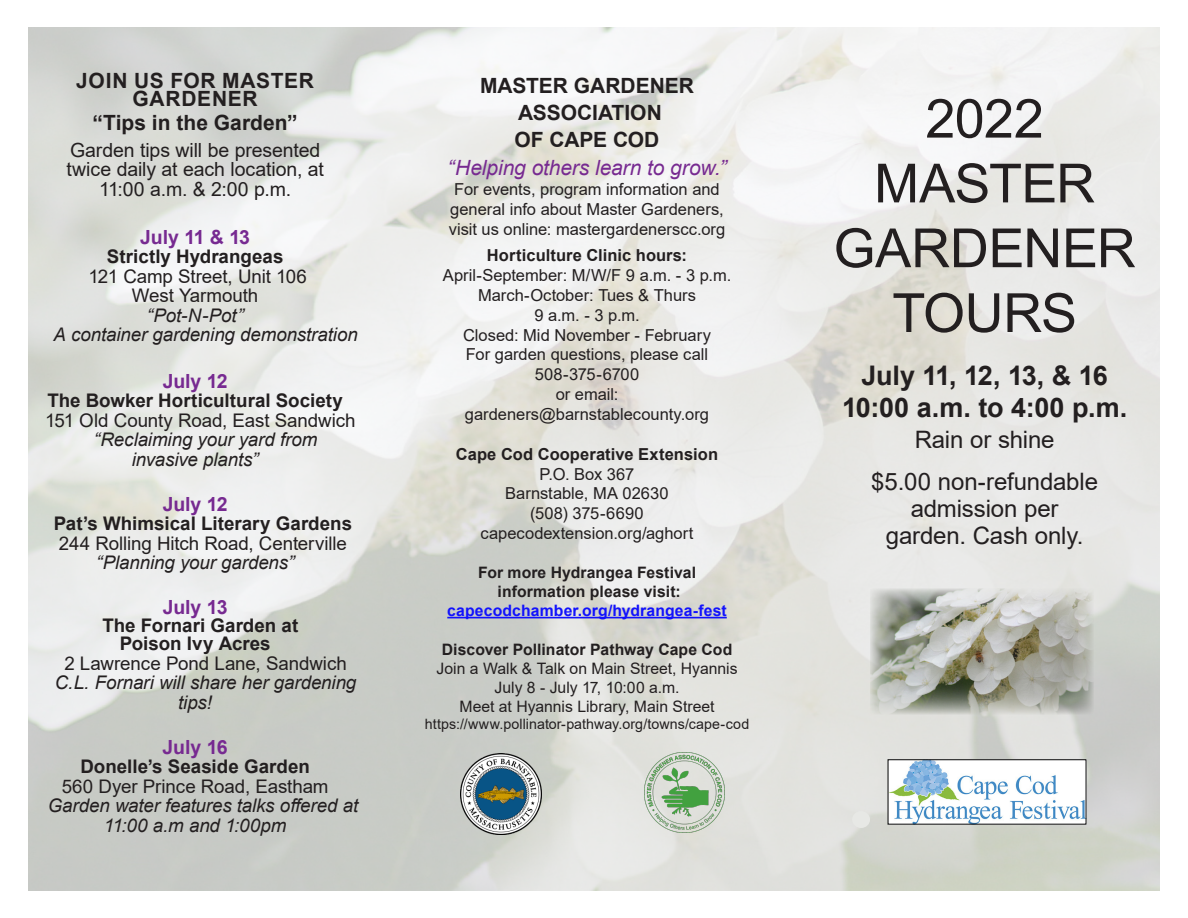
<style>
.page{position:relative;width:1188px;height:918px;background:#fff}
.page>*{position:absolute;margin:0;border:0;box-sizing:border-box;transform-origin:0 0}
.t1{font:54px "Arial";letter-spacing:-.01em;color:#231f20}
.t2{font:700 27px "Arial";letter-spacing:-.01em;color:#231f20}
.t3{font:700 27px "Arial";letter-spacing:-.04em;color:#231f20}
.t4{font:24px "Arial";letter-spacing:-.01em;color:#231f20}
.t5{font:700 21px "Arial";color:#231f20}
.t6{font:italic 21px "Arial";letter-spacing:-.005em;color:#772a91}
.t7{font:700 21px/18px "Arial";letter-spacing:.035em;color:#231f20;text-align:center}
.t8{font:19.5px "Arial";letter-spacing:-.005em;color:#231f20}
.t9{font:700 19.5px "Arial";letter-spacing:-.005em;color:#772a91}
.t10{font:italic 18.75px/19.5px "Arial";letter-spacing:-.005em;color:#231f20}
.t11{font:18.75px "Arial";letter-spacing:-.005em;color:#231f20}
.t12{font:700 18.75px "Arial";color:#231f20}
.t13{font:16.5px "Arial";color:#231f20}
.t14{font:700 16.5px "Arial";letter-spacing:.005em;color:#231f20}
.t15{font:15.75px "Arial";color:#231f20}
.t16{font:700 15.75px "Arial";letter-spacing:.005em;color:#231f20}
.t17{font:700 15.75px "Arial";letter-spacing:.01em;color:#1212fd}
.t18{font:14.25px "Arial";letter-spacing:.005em;color:#231f20}
</style>
<div class="page">
<img style="left:28px;top:27px;width:1132px;height:864px">
<img style="left:870px;top:589px;width:224px;height:126px">
<img style="left:645px;top:753px;width:80px;height:80px">
<hr style="left:447px;top:617px;width:280px;height:1px;background:#1212fd">
<img style="left:460px;top:754px;width:81px;height:81px">
<img style="left:890px;top:761px;width:194px;height:62px">
<div style="left:888px;top:759px;width:198px;height:66px;border:1px solid #000"></div>
<div style="left:852px;top:811px;width:18px;height:17px;background:#e7e8e5;border-radius:50%"></div>
<p class="t7" style="left:76px;top:72px;width:239px">JOIN US FOR MASTER<br>GARDENER</p>
<p class="t5" style="left:93px;top:108px;width:207px">“Tips in the Garden”</p>
<p class="t8" style="left:70px;top:136px;width:252px">Garden tips will be presented</p>
<p class="t8" style="left:66px;top:156px;width:259px">twice daily at each location, at</p>
<p class="t8" style="left:99px;top:175px;width:193px">11:00 a.m. &amp; 2:00 p.m.</p>
<p class="t9" style="left:140px;top:223px;width:111px">July 11 &amp; 13</p>
<p class="t12" style="left:107px;top:243px;width:178px">Strictly Hydrangeas</p>
<p class="t11" style="left:89px;top:263px;width:220px">121 Camp Street, Unit 106</p>
<p class="t11" style="left:132px;top:283px;width:128px">West Yarmouth</p>
<p class="t10" style="left:147px;top:306px;width:99px">“Pot-N-Pot”</p>
<p class="t10" style="left:53px;top:325px;width:306px">A container gardening demonstration</p>
<p class="t9" style="left:163px;top:367px;width:66px">July 12</p>
<p class="t12" style="left:47px;top:387px;width:297px">The Bowker Horticultural Society</p>
<p class="t11" style="left:45px;top:407px;width:312px">151 Old County Road, East Sandwich</p>
<p class="t10" style="left:94px;top:430px;width:225px">“Reclaiming your yard from</p>
<p class="t10" style="left:132px;top:450px;width:128px">invasive plants”</p>
<p class="t9" style="left:163px;top:490px;width:66px">July 12</p>
<p class="t12" style="left:54px;top:510px;width:300px">Pat’s Whimsical Literary Gardens</p>
<p class="t11" style="left:59px;top:530px;width:290px">244 Rolling Hitch Road, Centerville</p>
<p class="t10" style="left:96px;top:553px;width:200px">“Planning your gardens”</p>
<p class="t9" style="left:163px;top:594px;width:66px">July 13</p>
<p class="t12" style="left:102px;top:612px;width:197px">The Fornari Garden at</p>
<p class="t12" style="left:120px;top:630px;width:153px">Poison Ivy Acres</p>
<p class="t11" style="left:64px;top:650px;width:284px">2 Lawrence Pond Lane, Sandwich</p>
<p class="t10" style="left:178px;top:673px;width:180px;text-indent:-123px">C.L. Fornari will share her gardening tips!</p>
<p class="t9" style="left:163px;top:733px;width:67px">July 16</p>
<p class="t12" style="left:80px;top:753px;width:231px">Donelle’s Seaside Garden</p>
<p class="t11" style="left:62px;top:773px;width:268px">560 Dyer Prince Road, Eastham</p>
<p class="t10" style="left:48px;top:796px;width:312px">Garden water features talks offered at</p>
<p class="t10" style="left:104px;top:816px;width:184px">11:00 a.m and 1:00pm</p>
<p class="t5" style="left:480px;top:71px;width:216px">MASTER GARDENER</p>
<p class="t5" style="left:518px;top:98px;width:145px">ASSOCIATION</p>
<p class="t5" style="left:515px;top:125px;width:146px">OF CAPE COD</p>
<p class="t6" style="left:448px;top:154px;width:280px">“Helping others learn to grow.”</p>
<p class="t13" style="left:454px;top:178px;width:267px">For events, program information and</p>
<p class="t13" style="left:450px;top:198px;width:275px">general info about Master Gardeners,</p>
<p class="t13" style="left:449px;top:218px;width:278px">visit us online: mastergardenerscc.org</p>
<p class="t14" style="left:487px;top:244px;width:202px">Horticulture Clinic hours:</p>
<p class="t13" style="left:443px;top:264px;width:290px">April-September: M/W/F 9 a.m. - 3 p.m.</p>
<p class="t13" style="left:478px;top:284px;width:220px">March-October: Tues &amp; Thurs</p>
<p class="t13" style="left:534px;top:304px;width:107px">9 a.m. - 3 p.m.</p>
<p class="t13" style="left:463px;top:323px;width:249px">Closed: Mid November - February</p>
<p class="t13" style="left:466px;top:343px;width:244px">For garden questions, please call</p>
<p class="t13" style="left:535px;top:363px;width:106px">508-375-6700</p>
<p class="t13" style="left:556px;top:383px;width:64px">or email:</p>
<p class="t13" style="left:465px;top:403px;width:246px">gardeners@barnstablecounty.org</p>
<p class="t14" style="left:456px;top:442px;width:264px">Cape Cod Cooperative Extension</p>
<p class="t13" style="left:540px;top:462px;width:96px">P.O. Box 367</p>
<p class="t13" style="left:505px;top:482px;width:165px">Barnstable, MA 02630</p>
<p class="t13" style="left:530px;top:502px;width:115px">(508) 375-6690</p>
<p class="t13" style="left:481px;top:522px;width:214px">capecodextension.org/aghort</p>
<p class="t16" style="left:478px;top:562px;width:220px">For more Hydrangea Festival</p>
<p class="t16" style="left:498px;top:580px;width:185px">information please visit:</p>
<p class="t17" style="left:447px;top:599px;width:281px">capecodchamber.org/hydrangea-fest</p>
<p class="t16" style="left:442px;top:638px;width:292px">Discover Pollinator Pathway Cape Cod</p>
<p class="t15" style="left:436px;top:658px;width:303px">Join a Walk &amp; Talk on Main Street, Hyannis</p>
<p class="t15" style="left:495px;top:677px;width:186px">July 8 - July 17, 10:00 a.m.</p>
<p class="t15" style="left:460px;top:695px;width:256px">Meet at Hyannis Library, Main Street</p>
<p class="t18" style="left:425px;top:714px;width:326px">https://www.pollinator-pathway.org/towns/cape-cod</p>
<p class="t1" style="left:925px;top:81px;width:120px">2022</p>
<p class="t1" style="left:874px;top:146px;width:222px">MASTER</p>
<p class="t1" style="left:834px;top:211px;width:304px">GARDENER</p>
<p class="t1" style="left:892px;top:276px;width:186px">TOURS</p>
<p class="t3" style="left:862px;top:357px;width:248px">July 11, 12, 13, &amp; 16</p>
<p class="t2" style="left:842px;top:388px;width:287px">10:00 a.m. to 4:00 p.m.</p>
<p class="t4" style="left:915px;top:423px;width:141px">Rain or shine</p>
<p class="t4" style="left:871px;top:465px;width:228px">$5.00 non-refundable</p>
<p class="t4" style="left:911px;top:492px;width:149px">admission per</p>
<p class="t4" style="left:886px;top:519px;width:199px">garden. Cash only.</p>
</div>
